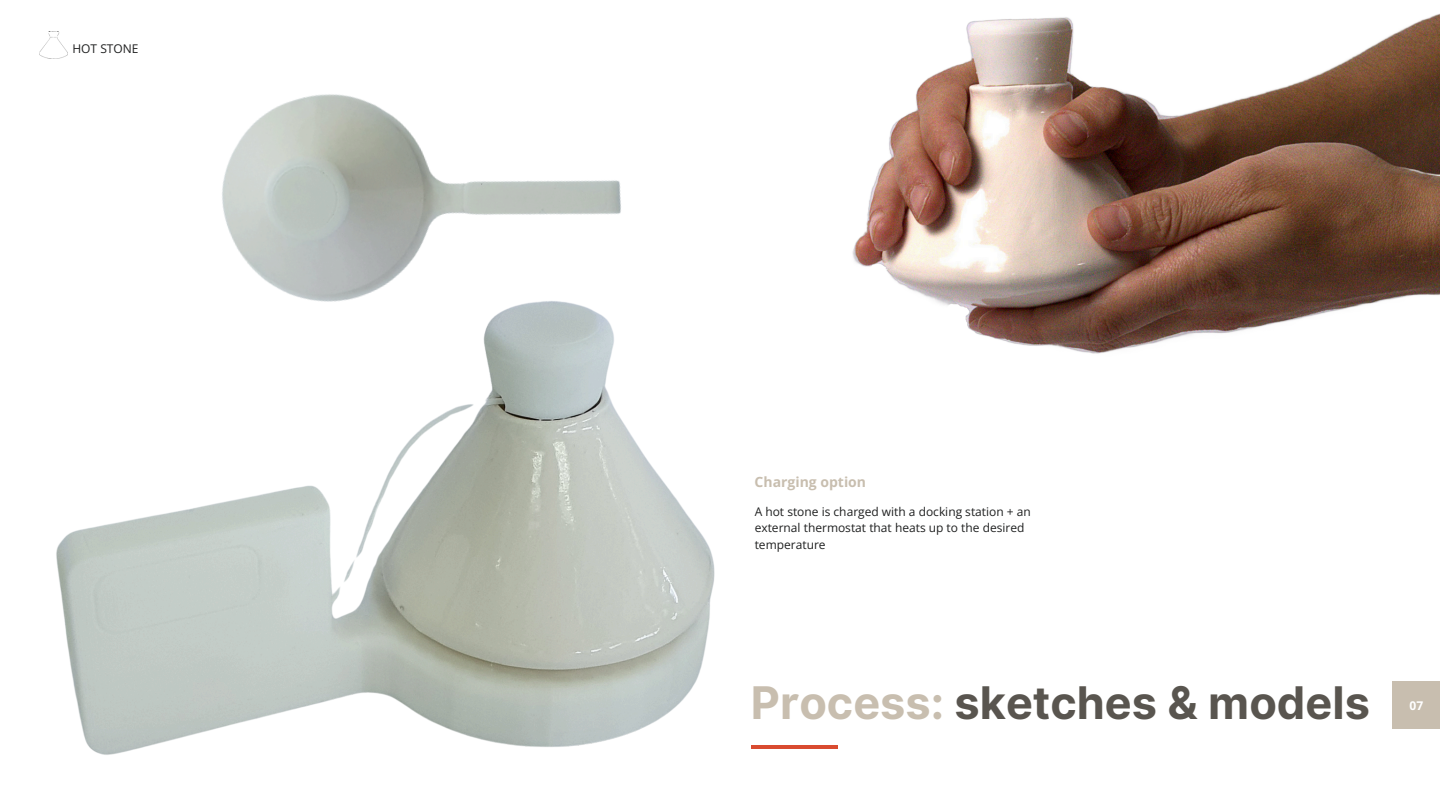
<style>
.page{position:relative;width:1440px;height:810px;background:#fff}
.page>*{position:absolute;margin:0;border:0;box-sizing:border-box;transform-origin:0 0}
.t1{font:700 45px "Inter";color:#59554f}
.t2{font:700 14px "Open Sans";color:#c8beaf}
.t3{font:12px/16.5px "Open Sans";color:#1f2020}
.t4{font:700 12px "Open Sans";color:#fff}
.s1{color:#c8beaf}
</style>
<div class="page">
<div style="left:1393px;top:682px;width:47px;height:47px;background:#c8beaf"></div>
<img style="left:852px;top:13px;width:588px;height:341px">
<img style="left:56px;top:502px;width:659px;height:253px">
<img style="left:222px;top:94px;width:457px;height:408px">
<hr style="left:751px;top:745px;width:87px;height:4px;background:#d94b30">
<img style="left:40px;top:31px;width:28px;height:27px">
<p class="t3" style="left:72px;top:40px;width:68px">HOT STONE</p>
<p class="t2" style="left:755px;top:472px;width:113px">Charging option</p>
<p class="t3" style="left:755px;top:503px;width:278px">A hot stone is charged with a docking station + an external thermostat that heats up to the desired temperature</p>
<h3 class="t1" style="left:751px;top:675px;width:620px"><span class="s1">Process:</span> sketches &amp; models</h3>
<p class="t4" style="left:1410px;top:697px;width:15px">07</p>
</div>
